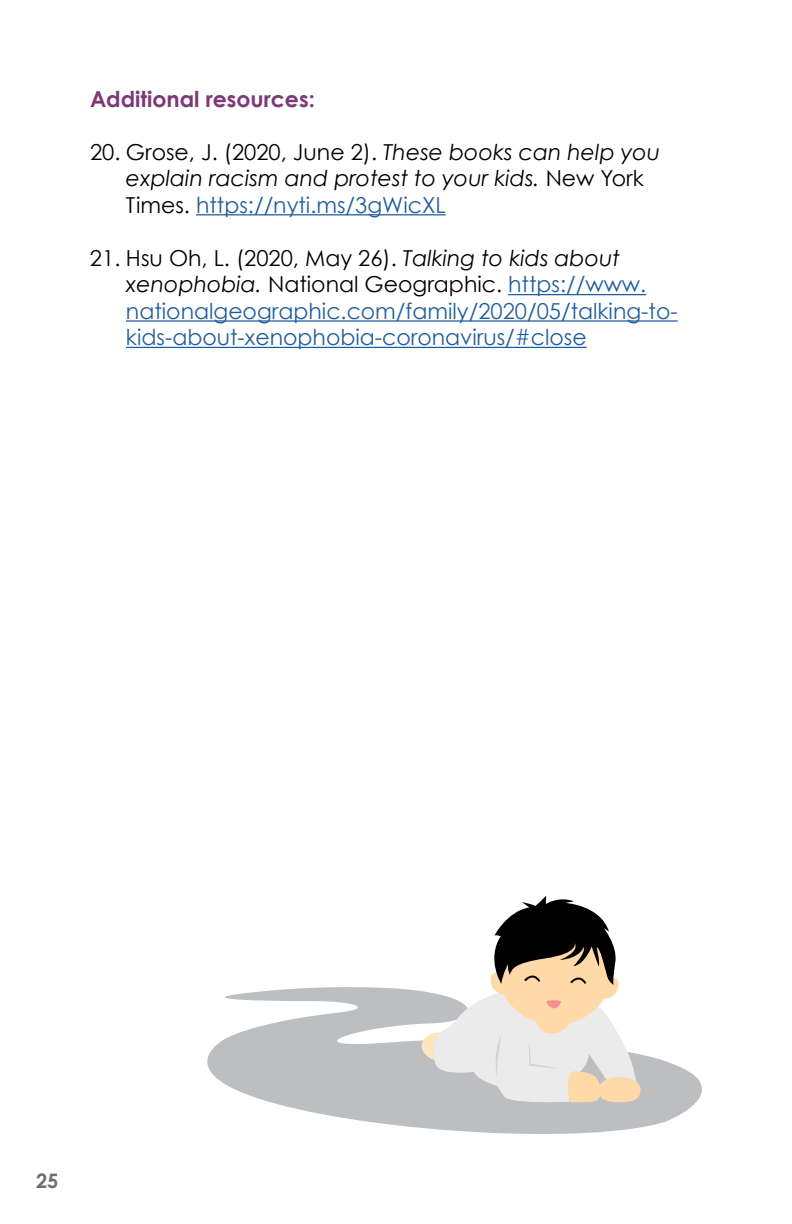
<style>
.page{position:relative;width:792px;height:1224px;background:#fff}
.page>*{position:absolute;margin:0;border:0;box-sizing:border-box;transform-origin:0 0}
.t1{font:22px/26.4px "Century Gothic";color:#215e9e}
.t2{font:italic 22px/26.4px "Century Gothic";color:#000}
.t3{font:700 22px "Century Gothic";color:#7d3977}
.t4{font:700 20px "Century Gothic";color:#6d6e71}
.s1{font-style:normal}
.s2{font-style:normal;color:#215e9e}
.s3{color:#000}
.s4{font-style:italic;color:#000}
</style>
<div class="page">
<svg style="left:207px;top:987px;width:495px;height:147px;fill:#bcbec0"></svg>
<div style="left:599px;top:1077px;width:42px;height:25px;background:#ffdaa8;border-radius:50%"></div>
<svg style="left:422px;top:896px;width:214px;height:209px"></svg>
<hr style="left:196px;top:214px;width:250px;height:1px;background:#215e9e">
<hr style="left:508px;top:294px;width:138px;height:1px;background:#215e9e">
<hr style="left:126px;top:320px;width:552px;height:2px;background:#215e9e">
<hr style="left:126px;top:347px;width:461px;height:1px;background:#215e9e">
<p class="t3" style="left:90px;top:85px;width:226px">Additional resources:</p>
<p class="t2" style="left:126px;top:138px;width:536px;text-indent:-36px"><span class="s1">20. Grose, J. (2020, June 2).</span> These books can help you explain racism and protest to your kids. <span class="s1">New York<br>Times.</span> <span class="s2">https://nyti.ms/3gWicXL</span></p>
<p class="t1" style="left:126px;top:245px;width:553px;text-indent:-36px"><span class="s3">21. Hsu Oh, L. (2020, May 26).</span> <span class="s4">Talking to kids about xenophobia.</span> <span class="s3">National Geographic.</span> https://www. nationalgeographic.com/family/2020/05/talking-to&shy;kids-about-xenophobia-coronavirus/#close</p>
<p class="t4" style="left:36px;top:1168px;width:24px">25</p>
</div>
